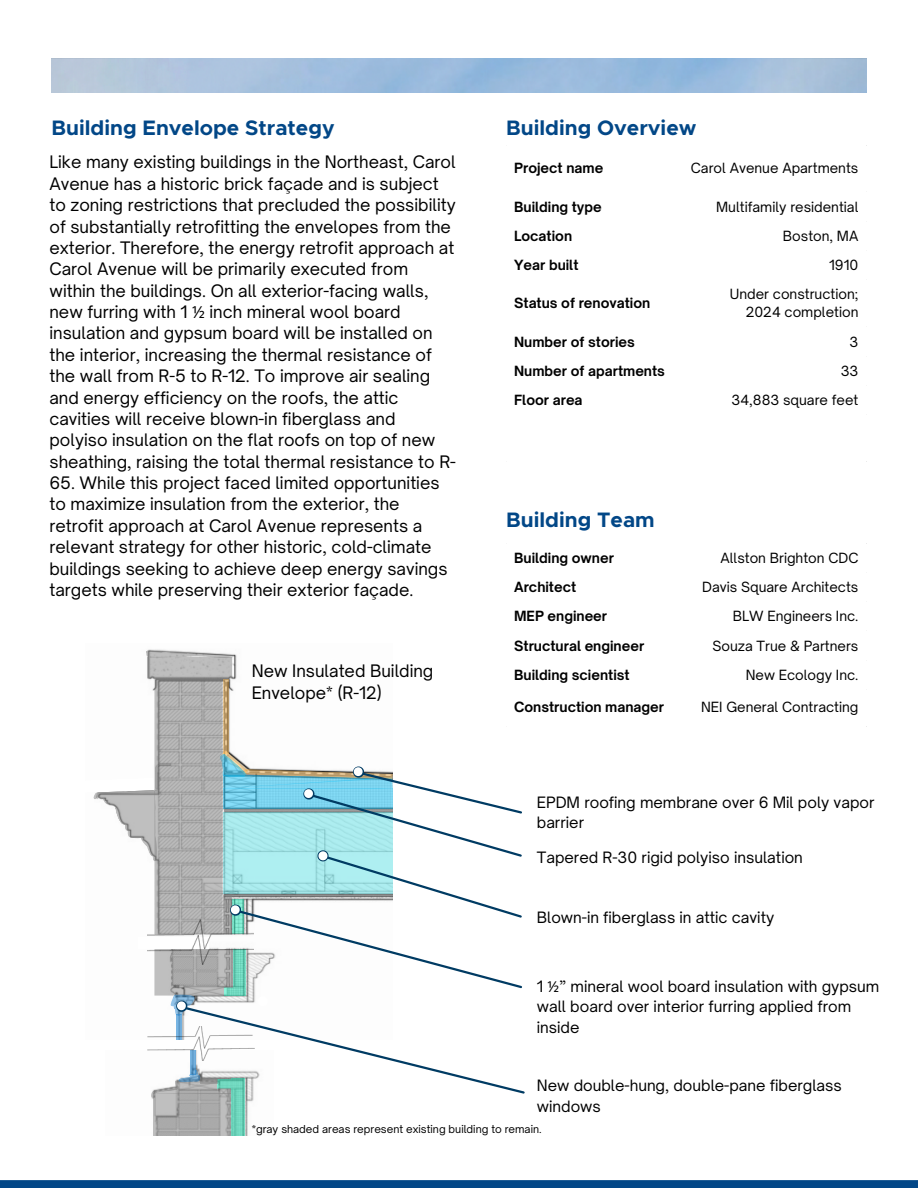
<style>
.page{position:relative;width:918px;height:1188px;background:#fff}
.page>*{position:absolute;margin:0;border:0;box-sizing:border-box;transform-origin:0 0}
.t1{font:700 21px "Metropolis";color:#024787}
.t2{font:16.5px/21.3px "Open Sauce One";color:#000}
.t3{font:15px/20.2px "Open Sauce One";color:#000}
.t4{font:13.5px "Open Sauce One";color:#000}
.t5{font:700 13.5px "Open Sauce One";color:#000}
.t6{font:10.5px "Open Sauce One";color:#000}
.s1{font-family:"Noto Sans"}
</style>
<div class="page">
<div style="left:0;top:1180px;width:918px;height:8px;background:#024787"></div>
<svg style="left:52px;top:59px;width:814px;height:33px;background:#a1bedc"></svg>
<img style="left:125px;top:649px;width:130px;height:389px">
<svg style="left:224px;top:990px;width:9px;height:6px"></svg>
<svg style="left:233px;top:990px;width:12px;height:6px"></svg>
<img style="left:147px;top:1050px;width:107px;height:86px">
<svg style="left:231px;top:1095px;width:14px;height:41px"></svg>
<svg style="left:223px;top:679px;width:5px;height:71px"></svg>
<svg style="left:154px;top:964px;width:70px;height:32px;background:#aeaeae"></svg>
<svg style="left:170px;top:994px;width:25px;height:2px"></svg>
<svg style="left:154px;top:679px;width:69px;height:240px;background:#adadad"></svg>
<svg style="left:147px;top:658px;width:85px;height:21px;background:#b5b5b5"></svg>
<svg style="left:146px;top:650px;width:88px;height:8px"></svg>
<svg style="left:219px;top:750px;width:303px;height:240px"></svg>
<svg style="left:153px;top:1095px;width:78px;height:41px;background:#ababab"></svg>
<div style="left:139px;top:937px;width:70px;height:12px;background:#fff"></div>
<svg style="left:152px;top:996px;width:373px;height:99px"></svg>
<svg style="left:151px;top:1087px;width:27px;height:11px"></svg>
<svg style="left:93px;top:789px;width:62px;height:37px;fill:#bfbfbf"></svg>
<svg style="left:93px;top:778px;width:61px;height:15px"></svg>
<svg style="left:190px;top:1061px;width:6px;height:14px"></svg>
<img style="left:148px;top:1026px;width:107px;height:35px">
<img style="left:147px;top:919px;width:107px;height:45px">
<p class="t1" style="left:52px;top:119px;width:285px">Building Envelope Strategy</p>
<p class="t2" style="left:49px;top:152px;width:408px">Like many existing buildings in the Northeast, Carol Avenue has a historic brick façade and is subject to zoning restrictions that precluded the possibility of substantially retrofitting the envelopes from the exterior. Therefore, the energy retrofit approach at Carol Avenue will be primarily executed from within the buildings. On all exterior-facing walls, new furring with 1 <span class="s1">½</span> inch mineral wool board insulation and gypsum board will be installed on the interior, increasing the thermal resistance of the wall from R-5 to R-12. To improve air sealing and energy efficiency on the roofs, the attic cavities will receive blown-in fiberglass and polyiso insulation on the flat roofs on top of new sheathing, raising the total thermal resistance to R-</p>
<p class="t2" style="left:49px;top:472px;width:400px">65. While this project faced limited opportunities to maximize insulation from the exterior, the retrofit approach at Carol Avenue represents a relevant strategy for other historic, cold-climate buildings seeking to achieve deep energy savings targets while preserving their exterior façade.</p>
<p class="t2" style="left:252px;top:659px;width:183px;line-height:22.5px">New Insulated Building<br>Envelope* (R-12)</p>
<p class="t1" style="left:506px;top:119px;width:192px">Building Overview</p>
<p class="t5" style="left:514px;top:159px;width:91px">Project name</p>
<h1 class="t4" style="left:691px;top:159px;width:169px">Carol Avenue Apartments</h1>
<h1 class="t5" style="left:514px;top:198px;width:89px">Building type</h1>
<p class="t4" style="left:716px;top:198px;width:144px">Multifamily residential</p>
<p class="t5" style="left:514px;top:227px;width:60px">Location</p>
<p class="t4" style="left:783px;top:227px;width:77px">Boston, MA</p>
<p class="t5" style="left:514px;top:257px;width:66px">Year built</p>
<p class="t4" style="left:829px;top:257px;width:31px">1910</p>
<p class="t5" style="left:514px;top:295px;width:138px">Status of renovation</p>
<p class="t4" style="left:730px;top:286px;width:130px">Under construction;</p>
<p class="t4" style="left:746px;top:304px;width:114px">2024 completion</p>
<p class="t5" style="left:514px;top:333px;width:122px">Number of stories</p>
<p class="t4" style="left:850px;top:333px;width:10px">3</p>
<p class="t5" style="left:514px;top:362px;width:152px">Number of apartments</p>
<p class="t4" style="left:841px;top:362px;width:19px">33</p>
<p class="t5" style="left:514px;top:392px;width:70px">Floor area</p>
<p class="t4" style="left:732px;top:392px;width:128px">34,883 square feet</p>
<p class="t1" style="left:506px;top:510px;width:150px">Building Team</p>
<p class="t5" style="left:514px;top:549px;width:101px">Building owner</p>
<p class="t4" style="left:721px;top:549px;width:139px">Allston Brighton CDC</p>
<p class="t5" style="left:514px;top:579px;width:64px">Architect</p>
<h2 class="t4" style="left:702px;top:579px;width:158px">Davis Square Architects</h2>
<h1 class="t5" style="left:514px;top:608px;width:95px">MEP engineer</h1>
<p class="t4" style="left:733px;top:608px;width:127px">BLW Engineers Inc.</p>
<p class="t5" style="left:514px;top:637px;width:132px">Structural engineer</p>
<p class="t4" style="left:712px;top:637px;width:148px">Souza True &amp; Partners</p>
<p class="t5" style="left:514px;top:666px;width:117px">Building scientist</p>
<p class="t4" style="left:746px;top:666px;width:114px">New Ecology Inc.</p>
<p class="t5" style="left:514px;top:699px;width:151px">Construction manager</p>
<p class="t4" style="left:701px;top:699px;width:159px">NEI General Contracting</p>
<p class="t3" style="left:537px;top:792px;width:339px">EPDM roofing membrane over 6 Mil poly vapor barrier</p>
<p class="t3" style="left:537px;top:848px;width:268px">Tapered R-30 rigid polyiso insulation</p>
<p class="t3" style="left:537px;top:907px;width:239px">Blown-in fiberglass in attic cavity</p>
<p class="t3" style="left:537px;top:976px;width:344px">1 <span class="s1">½</span>” mineral wool board insulation with gypsum wall board over interior furring applied from inside</p>
<p class="t3" style="left:537px;top:1076px;width:307px">New double-hung, double-pane fiberglass windows</p>
<p class="t6" style="left:252px;top:1123px;width:291px">*gray shaded areas represent existing building to remain.</p>
</div>
